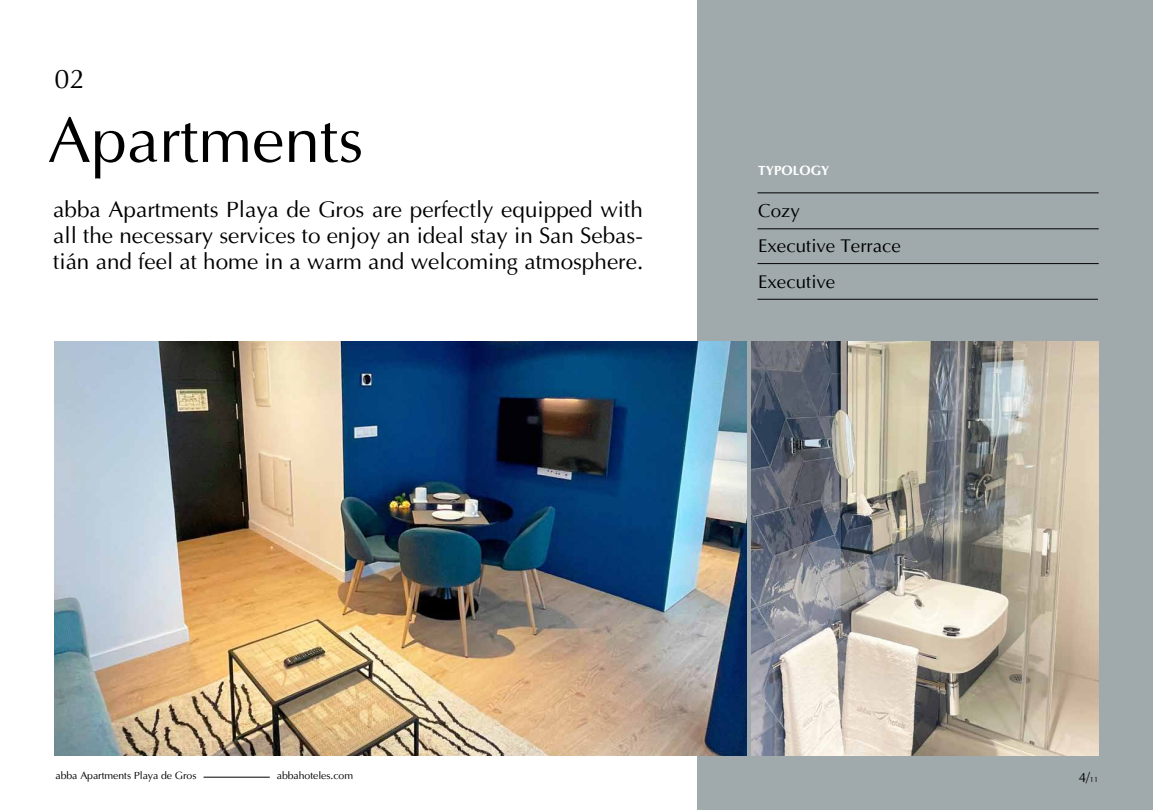
<style>
.page{position:relative;width:1153px;height:810px;background:#fff}
.page>*{position:absolute;margin:0;border:0;box-sizing:border-box;transform-origin:0 0}
.t1{font:64.5px "Ottawa Plain";color:#000}
.t2{font:27px "Ottawa Plain";color:#000}
.t3{font:22.5px/26.2px "Ottawa Plain";color:#000;text-align:justify}
.t4{font:18.75px/35.2px "Ottawa Plain";color:#000}
.t5{font:700 13.5px "Ottawa";color:#fff}
.t6{font:13.5px "Ottawa Plain";color:#000}
.t7{font:10.5px "Ottawa Plain";letter-spacing:-.005em;color:#000}
.s1{font-size:7.5px}
</style>
<div class="page">
<div style="left:698px;top:0;width:455px;height:810px;background:#a0aaad"></div>
<hr style="left:203px;top:777px;width:67px;height:1px;background:#000">
<hr style="left:757px;top:193px;width:342px;height:1px;background:#000">
<hr style="left:757px;top:229px;width:342px;height:1px;background:#000">
<hr style="left:757px;top:263px;width:342px;height:1px;background:#000">
<hr style="left:757px;top:299px;width:341px;height:1px;background:#000">
<img style="left:752px;top:341px;width:346px;height:415px">
<img style="left:55px;top:341px;width:691px;height:415px">
<p class="t2" style="left:54px;top:63px;width:32px">02</p>
<h1 class="t1" style="left:48px;top:102px;width:317px">Apartments</h1>
<p class="t3" style="left:53px;top:196px;width:591px">abba Apartments Playa de Gros are perfectly equipped with all the necessary services to enjoy an ideal stay in San Sebas&shy;tián and feel at home in a warm and welcoming atmosphere.</p>
<p class="t5" style="left:758px;top:162px;width:73px">TYPOLOGY</p>
<p class="t4" style="left:758px;top:193px;width:43px">Cozy</p>
<p class="t4" style="left:758px;top:229px;width:144px">Executive Terrace<br>Executive</p>
<p class="t7" style="left:56px;top:770px;width:142px">abba Apartments Playa de Gros</p>
<p class="t7" style="left:277px;top:770px;width:78px">abbahoteles.com</p>
<p class="t6" style="left:1079px;top:769px;width:21px">4/<span class="s1">11</span></p>
</div>
